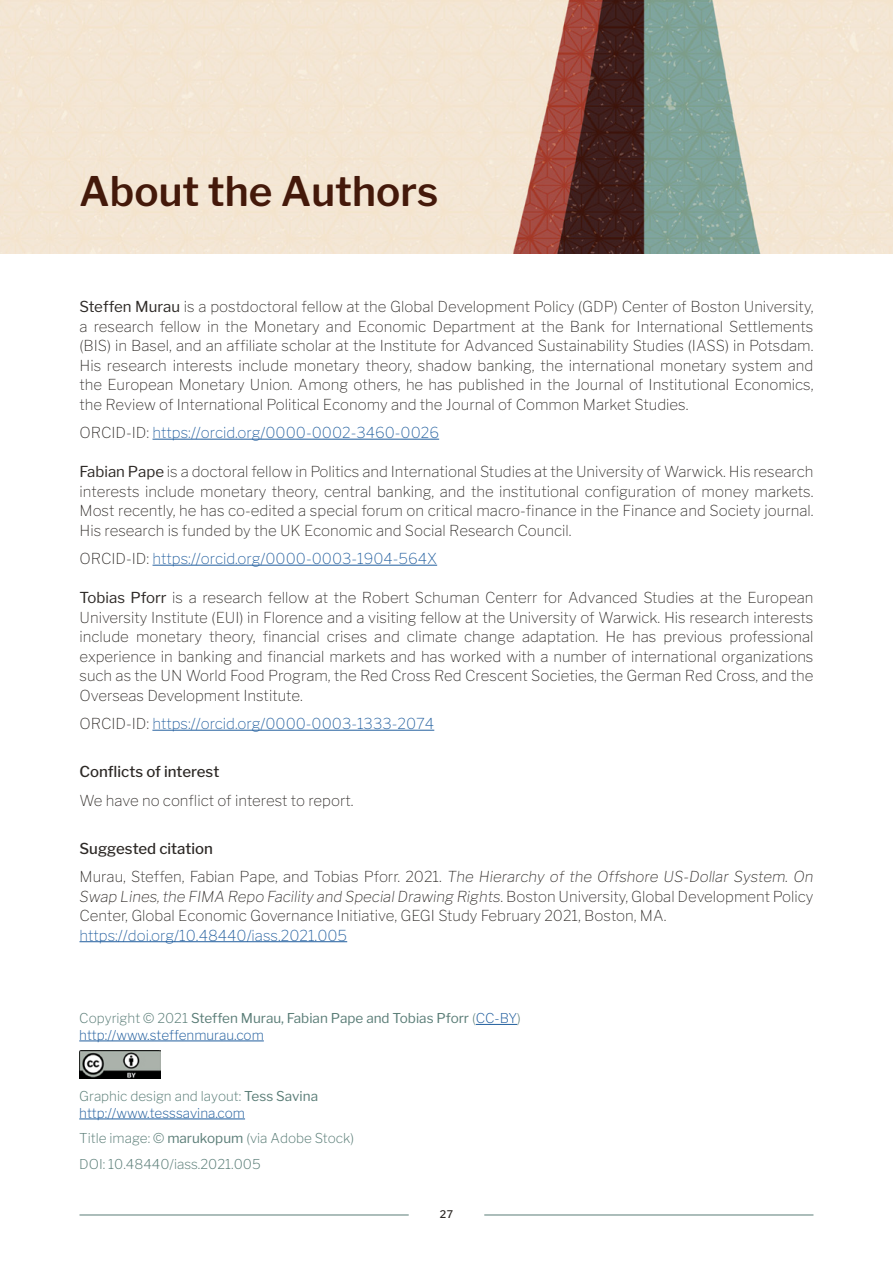
<style>
.page{position:relative;width:893px;height:1263px;background:#fff}
.page>*{position:absolute;margin:0;border:0;box-sizing:border-box;transform-origin:0 0}
.t1{font:600 40.5px "Libre Franklin";color:#44190a}
.t2{font:100 15px/19.5px "Libre Franklin";color:#2d2926;text-align:justify}
.t3{font:100 15px "Libre Franklin";color:#215e9e}
.t4{font:500 15px "Libre Franklin";color:#2d2926}
.t5{font:13.5px/16.5px "Libre Franklin";color:#5a7d77}
.t6{font:200 13.5px/25.5px "Libre Franklin";color:#5a7d77}
.t7{font:200 13.5px/16.5px "Libre Franklin";color:#215e9e}
.t8{font:500 10.5px "Libre Franklin";color:#2d2926}
.s1{font-weight:400}
.s2{color:#2d2926}
.s3{font-weight:500}
.s4{font-style:italic}
.s5{font-weight:200}
.s6{font-weight:200;color:#215e9e}
.s7{color:#5a7d77}
.s8{font-weight:400;color:#5a7d77}
</style>
<div class="page">
<hr style="left:80px;top:1214px;width:329px;height:1px;background:#5a7d77">
<hr style="left:484px;top:1214px;width:329px;height:1px;background:#5a7d77">
<img style="left:0;top:0;width:893px;height:253px">
<hr style="left:153px;top:439px;width:286px;height:1px;background:#215e9e">
<hr style="left:153px;top:565px;width:284px;height:1px;background:#215e9e">
<hr style="left:152px;top:730px;width:282px;height:1px;background:#215e9e">
<hr style="left:80px;top:941px;width:267px;height:1px;background:#215e9e">
<img style="left:79px;top:1050px;width:81px;height:29px">
<hr style="left:476px;top:1024px;width:41px;height:1px;background:#215e9e">
<hr style="left:79px;top:1040px;width:185px;height:1px;background:#215e9e">
<hr style="left:79px;top:1118px;width:166px;height:1px;background:#215e9e">
<h1 class="t1" style="left:79px;top:167px;width:360px">About the Authors</h1>
<p class="t2" style="left:80px;top:297px;width:735px"><span class="s1">Steffen Murau</span> is a postdoctoral fellow at the Global Development Policy (GDP) Center of Boston University, a research fellow in the Monetary and Economic Department at the Bank for International Settlements (BIS) in Basel, and an affiliate scholar at the Institute for Advanced Sustainability Studies (IASS) in Potsdam.<br>His research interests include monetary theory, shadow banking, the international monetary system and the European Monetary Union. Among others, he has published in the Journal of Institutional Economics, the Review of International Political Economy and the Journal of Common Market Studies.</p>
<p class="t3" style="left:80px;top:423px;width:361px"><span class="s2">ORCID-ID:</span> https://orcid.org/0000-0002-3460-0026</p>
<p class="t2" style="left:80px;top:462px;width:735px"><span class="s1">Fabian Pape</span> is a doctoral fellow in Politics and International Studies at the University of Warwick. His research interests include monetary theory, central banking, and the institutional configuration of money markets.<br>Most recently, he has co-edited a special forum on critical macro-finance in the Finance and Society journal.<br>His research is funded by the UK Economic and Social Research Council.</p>
<p class="t3" style="left:80px;top:549px;width:359px"><span class="s2">ORCID-ID:</span> https://orcid.org/0000-0003-1904-564X</p>
<p class="t2" style="left:80px;top:588px;width:735px"><span class="s1">Tobias Pforr</span> is a research fellow at the Robert Schuman Centerr for Advanced Studies at the European University Institute (EUI) in Florence and a visiting fellow at the University of Warwick. His research interests include monetary theory, financial crises and climate change adaptation. He has previous professional experience in banking and financial markets and has worked with a number of international organizations such as the UN World Food Program, the Red Cross Red Crescent Societies, the German Red Cross, and the Overseas Development Institute.</p>
<p class="t3" style="left:80px;top:714px;width:356px"><span class="s2">ORCID-ID:</span> https://orcid.org/0000-0003-1333-2074</p>
<p class="t4" style="left:80px;top:763px;width:141px">Conflicts of interest</p>
<p class="t2" style="left:80px;top:790px;width:276px">We have no conflict of interest to report.</p>
<p class="t2" style="left:80px;top:834px;width:735px;line-height:28.5px"><span class="s3">Suggested citation<br></span>Murau, Steffen, Fabian Pape, and Tobias Pforr. 2021. <span class="s4">The Hierarchy of the Offshore US-Dollar System. On</span></p>
<p class="t2" style="left:80px;top:886px;width:735px"><span class="s4">Swap Lines, the FIMA Repo Facility and Special Drawing Rights</span>. Boston University, Global Development Policy<br>Center, Global Economic Governance Initiative, GEGI Study February 2021, Boston, MA.</p>
<p class="t3" style="left:80px;top:926px;width:269px">https://doi.org/10.48440/iass.2021.005</p>
<p class="t5" style="left:79px;top:1010px;width:443px"><span class="s5">Copyright © 2021</span> Steffen Murau, Fabian Pape and Tobias Pforr <span class="s5">(</span><span class="s6">CC-BY</span><span class="s5">) </span><span class="s6">http://www.steffenmurau.com</span></p>
<p class="t7" style="left:79px;top:1088px;width:240px"><span class="s7">Graphic design and layout:</span> <span class="s8">Tess Savina </span>http://www.tesssavina.com</p>
<p class="t6" style="left:79px;top:1126px;width:276px">Title image: © <span class="s1">marukopum</span> (via Adobe Stock)<br>DOI: 10.48440/iass.2021.005</p>
<p class="t8" style="left:440px;top:1208px;width:15px">27</p>
</div>
